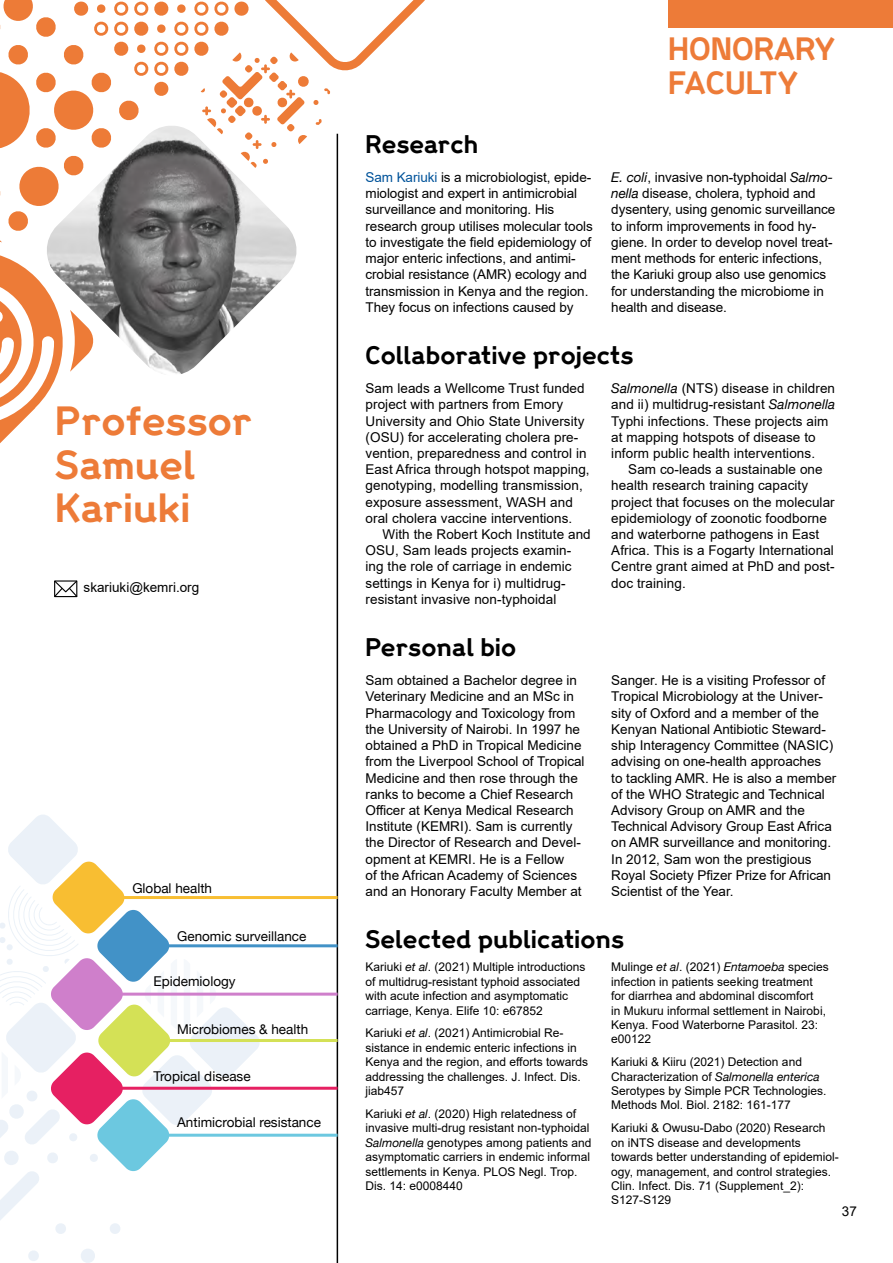
<style>
.page{position:relative;width:893px;height:1263px;background:#fff}
.page>*{position:absolute;margin:0;border:0;box-sizing:border-box;transform-origin:0 0}
.t1{font:700 36px/43.2px "Wellcome";color:#ed7b38}
.t2{font:700 28.5px/34.2px "Wellcome";color:#ed7b38}
.t3{font:700 22.5px "Wellcome";color:#000}
.t4{font:13.5px/16.2px "Arial";color:#000}
.t5{font:13.5px "Helvetica Neue";color:#000}
.t6{font:12px/14.4px "Arial";color:#000}
.s1{color:#00539a}
.s2{font-family:"Helvetica Neue";font-style:italic}
</style>
<div class="page">
<hr style="left:337px;top:134px;width:1px;height:1129px;background:#000">
<svg style="left:54px;top:580px;width:23px;height:17px"></svg>
<div style="left:668px;top:0;width:225px;height:27px;background:#ed7b38"></div>
<svg style="left:0;top:0;width:425px;height:464px"></svg>
<svg style="left:28px;top:1250px;width:11px;height:11px"></svg>
<svg style="left:81px;top:1249px;width:14px;height:14px"></svg>
<svg style="left:0;top:815px;width:260px;height:419px"></svg>
<hr style="left:108px;top:896px;width:230px;height:3px;background:#f8be32">
<hr style="left:156px;top:944px;width:182px;height:3px;background:#4292c7">
<hr style="left:115px;top:993px;width:223px;height:3px;background:#cf7fcb">
<hr style="left:115px;top:1039px;width:223px;height:3px;background:#d4e156">
<hr style="left:115px;top:1087px;width:223px;height:3px;background:#e62062">
<hr style="left:115px;top:1134px;width:223px;height:3px;background:#6cc8e0">
<h1 class="t1" style="left:55px;top:399px;width:198px">Professor<br>Samuel<br>Kariuki</h1>
<p class="t4" style="left:84px;top:579px;width:117px">skariuki@kemri.org</p>
<p class="t5" style="left:132px;top:878px;width:81px">Global health</p>
<p class="t5" style="left:177px;top:926px;width:131px">Genomic surveillance</p>
<p class="t5" style="left:154px;top:972px;width:84px">Epidemiology</p>
<p class="t5" style="left:177px;top:1019px;width:133px">Microbiomes &amp; health</p>
<p class="t5" style="left:154px;top:1066px;width:99px">Tropical disease</p>
<p class="t5" style="left:177px;top:1112px;width:145px">Antimicrobial resistance</p>
<h2 class="t2" style="left:668px;top:31px;width:168px">HONORARY<br>FACULTY</h2>
<h3 class="t3" style="left:365px;top:129px;width:114px">Research</h3>
<p class="t4" style="left:365px;top:169px;width:229px"><span class="s1">Sam Kariuki</span> is a microbiologist, epide&shy;miologist and expert in antimicrobial surveillance and monitoring. His research group utilises molecular tools to investigate the field epidemiology of major enteric infections, and antimi&shy;crobial resistance (AMR) ecology and transmission in Kenya and the region.<br>They focus on infections caused by</p>
<p class="t4" style="left:611px;top:169px;width:226px"><span class="s2">E. coli</span>, invasive non-typhoidal <span class="s2">Salmo&shy;nella</span> disease, cholera, typhoid and dysentery, using genomic surveillance to inform improvements in food hy&shy;giene. In order to develop novel treat&shy;ment methods for enteric infections, the Kariuki group also use genomics for understanding the microbiome in health and disease.</p>
<h3 class="t3" style="left:365px;top:340px;width:270px">Collaborative projects</h3>
<p class="t4" style="left:365px;top:380px;width:226px">Sam leads a Wellcome Trust funded project with partners from Emory University and Ohio State University (OSU) for accelerating cholera pre&shy;vention, preparedness and control in East Africa through hotspot mapping, genotyping, modelling transmission, exposure assessment, WASH and oral cholera vaccine interventions.</p>
<p class="t4" style="left:365px;top:526px;width:227px;text-indent:17px">With the Robert Koch Institute and OSU, Sam leads projects examin&shy;ing the role of carriage in endemic settings in Kenya for i) multidrug&shy;resistant invasive non-typhoidal</p>
<p class="t4" style="left:611px;top:380px;width:226px"><span class="s2">Salmonella</span> (NTS) disease in children and ii) multidrug-resistant <span class="s2">Salmonella </span>Typhi infections. These projects aim at mapping hotspots of disease to inform public health interventions.</p>
<p class="t4" style="left:611px;top:461px;width:225px;text-indent:17px">Sam co-leads a sustainable one health research training capacity project that focuses on the molecular epidemiology of zoonotic foodborne and waterborne pathogens in East<br>Africa. This is a Fogarty International<br>Centre grant aimed at PhD and post&shy;doc training.</p>
<h3 class="t3" style="left:365px;top:632px;width:152px">Personal bio</h3>
<p class="t4" style="left:365px;top:672px;width:221px">Sam obtained a Bachelor degree in Veterinary Medicine and an MSc in Pharmacology and Toxicology from the University of Nairobi. In 1997 he obtained a PhD in Tropical Medicine from the Liverpool School of Tropical Medicine and then rose through the ranks to become a Chief Research Officer at Kenya Medical Research Institute (KEMRI). Sam is currently the Director of Research and Devel&shy;opment at KEMRI. He is a Fellow<br>of the African Academy of Sciences and an Honorary Faculty Member at</p>
<p class="t4" style="left:611px;top:672px;width:227px">Sanger. He is a visiting Professor of Tropical Microbiology at the Univer&shy;sity of Oxford and a member of the Kenyan National Antibiotic Steward&shy;ship Interagency Committee (NASIC) advising on one-health approaches<br>to tackling AMR. He is also a member of the WHO Strategic and Technical Advisory Group on AMR and the Technical Advisory Group East Africa on AMR surveillance and monitoring.<br>In 2012, Sam won the prestigious Royal Society Pfizer Prize for African Scientist of the Year.</p>
<h3 class="t3" style="left:365px;top:924px;width:260px">Selected publications</h3>
<p class="t6" style="left:365px;top:960px;width:221px">Kariuki <span class="s2">et al</span>. (2021) Multiple introductions of multidrug-resistant typhoid associated with acute infection and asymptomatic carriage, Kenya. Elife 10: e67852</p>
<p class="t6" style="left:365px;top:1026px;width:224px">Kariuki <span class="s2">et al</span>. (2021) Antimicrobial Re&shy;sistance in endemic enteric infections in Kenya and the region, and efforts towards addressing the challenges. J. Infect. Dis. jiab457</p>
<p class="t6" style="left:365px;top:1106px;width:227px">Kariuki <span class="s2">et al</span>. (2020) High relatedness of invasive multi-drug resistant non-typhoidal <span class="s2">Salmonella</span> genotypes among patients and asymptomatic carriers in endemic informal settlements in Kenya. PLOS Negl. Trop.<br>Dis. 14: e0008440</p>
<p class="t6" style="left:611px;top:960px;width:219px">Mulinge <span class="s2">et al</span>. (2021) <span class="s2">Entamoeba</span> species infection in patients seeking treatment for diarrhea and abdominal discomfort<br>in Mukuru informal settlement in Nairobi, Kenya. Food Waterborne Parasitol. 23: e00122</p>
<p class="t6" style="left:611px;top:1055px;width:217px">Kariuki &amp; Kiiru (2021) Detection and Characterization of <span class="s2">Salmonella enterica </span>Serotypes by Simple PCR Technologies.<br>Methods Mol. Biol. 2182: 161-177</p>
<p class="t6" style="left:611px;top:1121px;width:229px">Kariuki &amp; Owusu-Dabo (2020) Research on iNTS disease and developments towards better understanding of epidemiol&shy;ogy, management, and control strategies.<br>Clin. Infect. Dis. 71 (Supplement_2):<br>S127-S129</p>
<p class="t4" style="left:842px;top:1202px;width:17px">37</p>
</div>
